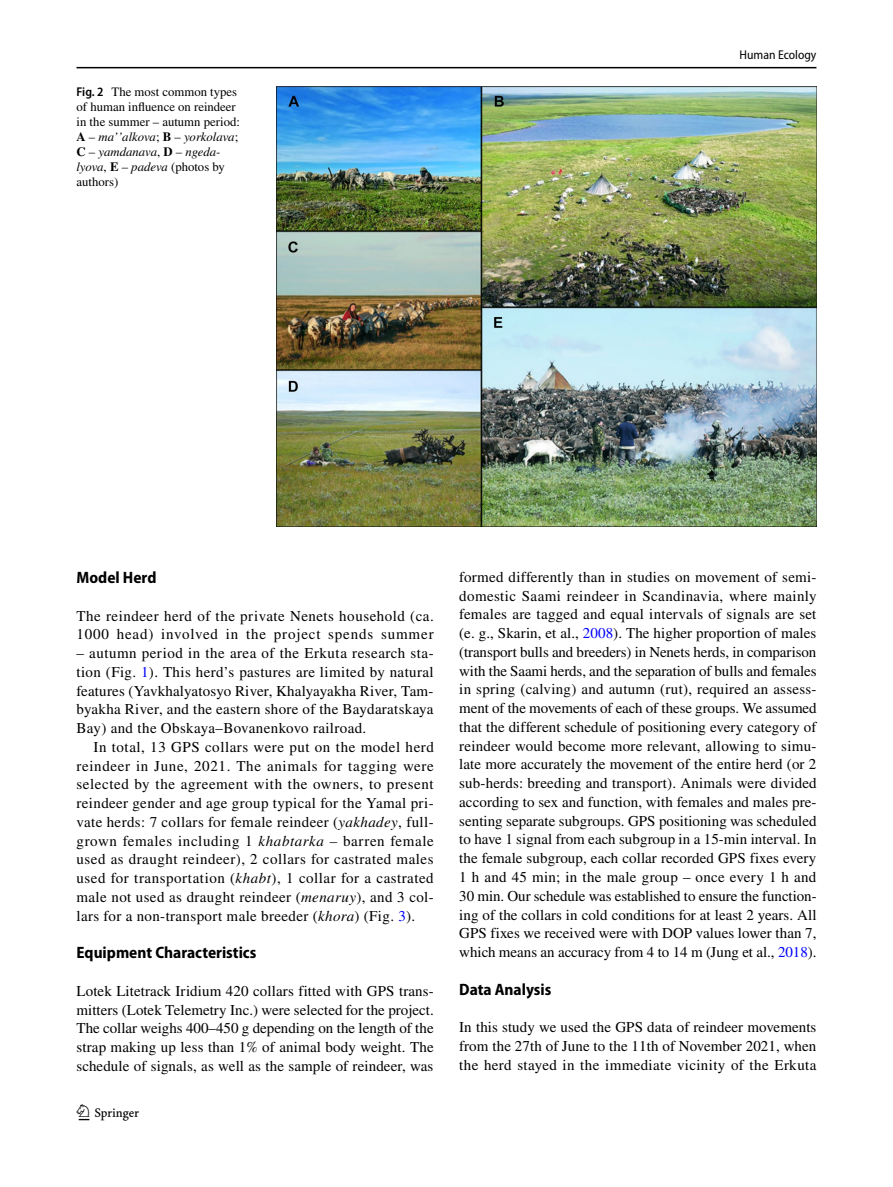
<style>
.page{position:relative;width:893px;height:1187px;background:#fff}
.page>*{position:absolute;margin:0;border:0;box-sizing:border-box;transform-origin:0 0}
.t1{font:22.5px "Springnew Regular 2";color:#000}
.t2{font:700 semi-condensed 16.5px "Myriad Pro";color:#000}
.t3{font:15px/18.8px "STIX";letter-spacing:.025em;color:#000;text-align:justify}
.t4{font:12.75px/15px "STIX";color:#000}
.t5{font:semi-condensed 12.75px "Myriad Pro";color:#000}
.s1{font-family:"Myriad Pro";font-weight:600;font-stretch:semi-condensed}
.s2{font-weight:700}
.s3{font-style:italic}
.s4{color:#00f}
</style>
<div class="page">
<hr style="left:77px;top:67px;width:739px;height:1px;background:#000">
<img style="left:276px;top:87px;width:540px;height:440px">
<p class="t4" style="left:77px;top:85px;width:165px"><span class="s1">Fig. 2</span> The most common types of human influence on reindeer in the summer – autumn period:<br><span class="s2">A</span> – <span class="s3">ma’’alkova</span>; <span class="s2">B</span> – <span class="s3">yorkolava</span>;<br><span class="s2">C</span> – <span class="s3">yamdanava</span>, <span class="s2">D</span> – <span class="s3">ngeda&shy;lyova</span>, <span class="s2">E</span> – <span class="s3">padeva</span> (photos by authors)</p>
<p class="t5" style="left:739px;top:48px;width:78px">Human Ecology</p>
<p class="t2" style="left:77px;top:568px;width:81px">Model Herd</p>
<p class="t3" style="left:77px;top:607px;width:359px">The reindeer herd of the private Nenets household (ca.<br>1000 head) involved in the project spends summer</p>
<p class="t3" style="left:77px;top:644px;width:359px">– autumn period in the area of the Erkuta research sta&shy;tion (Fig. <span class="s4">1</span>). This herd’s pastures are limited by natural features (Yavkhalyatosyo River, Khalyayakha River, Tam&shy;byakha River, and the eastern shore of the Baydaratskaya Bay) and the Obskaya–Bovanenkovo railroad.</p>
<p class="t3" style="left:77px;top:738px;width:359px;text-indent:17px">In total, 13 GPS collars were put on the model herd reindeer in June, 2021. The animals for tagging were selected by the agreement with the owners, to present reindeer gender and age group typical for the Yamal pri&shy;vate herds: 7 collars for female reindeer (<span class="s3">yakhadey</span>, full&shy;grown females including 1 <span class="s3">khabtarka –</span> barren female used as draught reindeer), 2 collars for castrated males used for transportation (<span class="s3">khabt</span>), 1 collar for a castrated male not used as draught reindeer (<span class="s3">menaruy</span>), and 3 col&shy;lars for a non-transport male breeder (<span class="s3">khora</span>) (Fig. <span class="s4">3</span>).</p>
<p class="t2" style="left:77px;top:943px;width:181px">Equipment Characteristics</p>
<p class="t3" style="left:77px;top:982px;width:359px">Lotek Litetrack Iridium 420 collars fitted with GPS trans&shy;mitters (Lotek Telemetry Inc.) were selected for the project.<br>The collar weighs 400–450 g depending on the length of the strap making up less than 1% of animal body weight. The schedule of signals, as well as the sample of reindeer, was</p>
<h1 class="t1" style="left:79px;top:1104px;width:62px">1 3</h1>
<p class="t3" style="left:459px;top:568px;width:359px">formed differently than in studies on movement of semi&shy;domestic Saami reindeer in Scandinavia, where mainly females are tagged and equal intervals of signals are set (e. g., Skarin, et al., <span class="s4">2008</span>). The higher proportion of males (transport bulls and breeders) in Nenets herds, in comparison with the Saami herds, and the separation of bulls and females in spring (calving) and autumn (rut), required an assess&shy;ment of the movements of each of these groups. We assumed that the different schedule of positioning every category of reindeer would become more relevant, allowing to simu&shy;late more accurately the movement of the entire herd (or 2 sub-herds: breeding and transport). Animals were divided according to sex and function, with females and males pre&shy;senting separate subgroups. GPS positioning was scheduled to have 1 signal from each subgroup in a 15-min interval. In the female subgroup, each collar recorded GPS fixes every 1 h and 45 min; in the male group – once every 1 h and 30 min. Our schedule was established to ensure the function&shy;ing of the collars in cold conditions for at least 2 years. All GPS fixes we received were with DOP values lower than 7, which means an accuracy from 4 to 14 m (Jung et al., <span class="s4">2018</span>).</p>
<p class="t2" style="left:459px;top:979px;width:94px">Data Analysis</p>
<p class="t3" style="left:459px;top:1018px;width:359px">In this study we used the GPS data of reindeer movements from the 27th of June to the 11th of November 2021, when the herd stayed in the immediate vicinity of the Erkuta</p>
</div>
